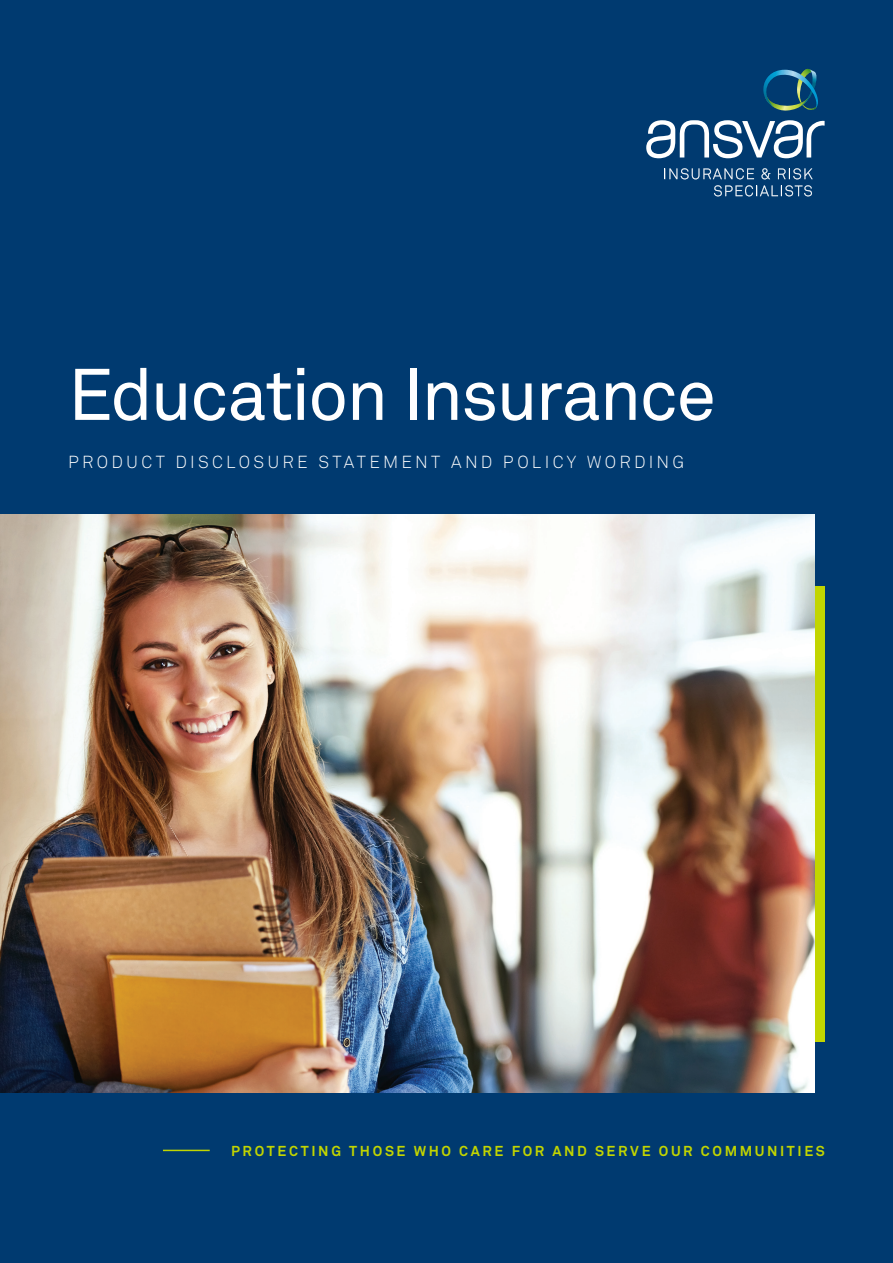
<style>
.page{position:relative;width:893px;height:1263px;background:#003a70}
.page>*{position:absolute;margin:0;border:0;box-sizing:border-box;transform-origin:0 0}
.Headline_COVER{font:72px "Akkurat Pro";letter-spacing:-.03em;color:#fff}
.Subhead_COVER{font:17.25px "Akkurat Light Pro";letter-spacing:.19em;color:#fff}
.Tagline{font:700 14.25px "Akkurat Pro";letter-spacing:.185em;color:#c2d500}
</style>
<div class="page">
<svg style="left:646px;top:120px;width:179px;height:38px"></svg>
<svg style="left:763px;top:69px;width:55px;height:42px"></svg>
<svg style="left:664px;top:168px;width:90px;height:11px"></svg>
<svg style="left:761px;top:168px;width:9px;height:11px"></svg>
<svg style="left:778px;top:168px;width:35px;height:11px"></svg>
<svg style="left:714px;top:185px;width:98px;height:11px"></svg>
<div style="left:814px;top:587px;width:11px;height:455px;background:#c2d500"></div>
<hr style="left:163px;top:1150px;width:47px;height:1px;background:#c2d500">
<img style="left:0;top:514px;width:814px;height:579px">
<p class="Headline_COVER" style="left:68px;top:353px;width:650px">Education Insurance</p>
<p class="Subhead_COVER" style="left:68px;top:451px;width:618px">PRODUCT DISCLOSURE STATEMENT AND POLICY WORDING</p>
<p class="Tagline" style="left:231px;top:1142px;width:595px">PROTECTING THOSE WHO CARE FOR AND SERVE OUR COMMUNITIES</p>
</div>
